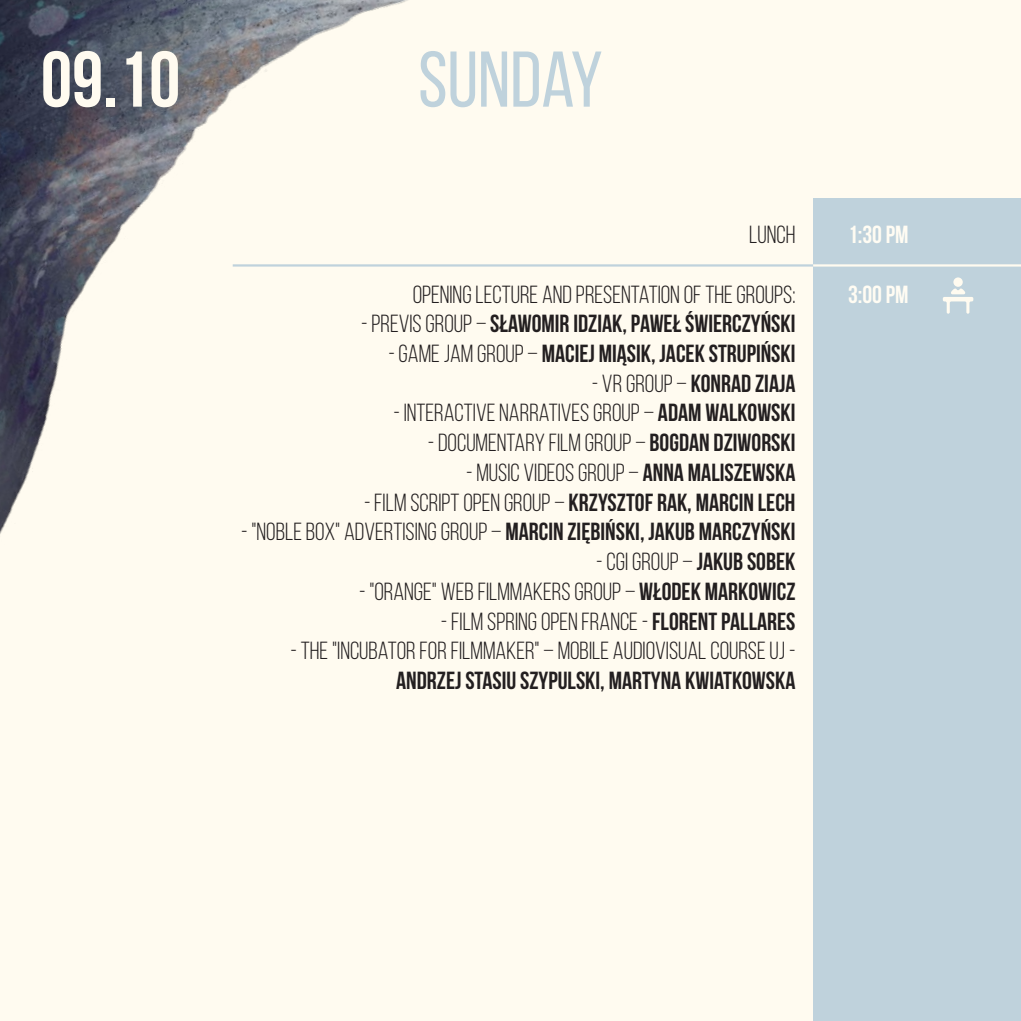
<style>
.page{position:relative;width:1021px;height:1021px;background:#fff}
.page>*{position:absolute;margin:0;border:0;box-sizing:border-box;transform-origin:0 0}
.t1{font:78.75px "Bebas Neue";color:#bfd2dc}
.t2{font:700 78.75px "Bebas Neue";color:#fffbf0}
.t3{font:24.75px "Bebas Neue";color:#231f20}
.t4{font:700 24.75px "Bebas Neue";color:#231f20}
.t5{font:700 24.75px "Bebas Neue";color:#fffcf3}
.s1{font-weight:400}
.s2{font-weight:700}
</style>
<div class="page">
<div style="left:0;top:0;width:1020px;height:1020px;background:#fffbf0"></div>
<img style="left:0;top:0;width:691px;height:534px">
<div style="left:813px;top:198px;width:207px;height:822px;background:#bfd2dc"></div>
<hr style="left:233px;top:264px;width:787px;height:2px;background:#bfd2dc">
<hr style="left:813px;top:264px;width:207px;height:2px;background:#fffbf0">
<div style="left:953px;top:277px;width:9px;height:10px;background:#fffbf0;border-radius:50%"></div>
<svg style="left:942px;top:288px;width:31px;height:26px"></svg>
<h1 class="t2" style="left:41px;top:36px;width:141px">09.10</h1>
<h1 class="t1" style="left:418px;top:37px;width:186px">SUNDAY</h1>
<p class="t3" style="left:749px;top:221px;width:48px">LUNCH</p>
<p class="t3" style="left:412px;top:281px;width:384px">OPENING LECTURE AND PRESENTATION OF THE GROUPS:</p>
<p class="t4" style="left:361px;top:310px;width:436px"><span class="s1">- PREVIS GROUP –</span> SŁAWOMIR IDZIAK, PAWEŁ ŚWIERCZYŃSKI</p>
<p class="t4" style="left:388px;top:340px;width:408px"><span class="s1">- GAME JAM GROUP –</span> MACIEJ MIĄSIK, JACEK STRUPIŃSKI</p>
<p class="t4" style="left:591px;top:369px;width:205px"><span class="s1">- VR GROUP –</span> KONRAD ZIAJA</p>
<p class="t3" style="left:393px;top:399px;width:403px">- INTERACTIVE NARRATIVES GROUP – <span class="s2">ADAM WALKOWSKI</span></p>
<p class="t3" style="left:428px;top:429px;width:369px">- DOCUMENTARY FILM GROUP – <span class="s2">BOGDAN DZIWORSKI</span></p>
<p class="t3" style="left:466px;top:459px;width:331px">- MUSIC VIDEOS GROUP – <span class="s2">ANNA MALISZEWSKA</span></p>
<p class="t4" style="left:364px;top:488px;width:433px"><span class="s1">- FILM SCRIPT OPEN GROUP –</span> KRZYSZTOF RAK, MARCIN LECH</p>
<p class="t4" style="left:241px;top:518px;width:555px"><span class="s1">- "NOBLE BOX" ADVERTISING GROUP –</span> MARCIN ZIĘBIŃSKI, JAKUB MARCZYŃSKI</p>
<p class="t3" style="left:596px;top:548px;width:201px">- CGI GROUP – <span class="s2">JAKUB SOBEK</span></p>
<p class="t3" style="left:359px;top:578px;width:438px">- "ORANGE" WEB FILMMAKERS GROUP – <span class="s2">WŁODEK MARKOWICZ</span></p>
<p class="t3" style="left:441px;top:607px;width:356px">- FILM SPRING OPEN FRANCE - <span class="s2">FLORENT PALLARES</span></p>
<p class="t3" style="left:290px;top:637px;width:506px">- THE "INCUBATOR FOR FILMMAKER" – MOBILE AUDIOVISUAL COURSE UJ -</p>
<p class="t4" style="left:396px;top:666px;width:401px">ANDRZEJ STASIU SZYPULSKI, MARTYNA KWIATKOWSKA</p>
<p class="t5" style="left:848px;top:221px;width:62px">1:30 PM</p>
<p class="t5" style="left:848px;top:280px;width:62px">3:00 PM</p>
</div>
